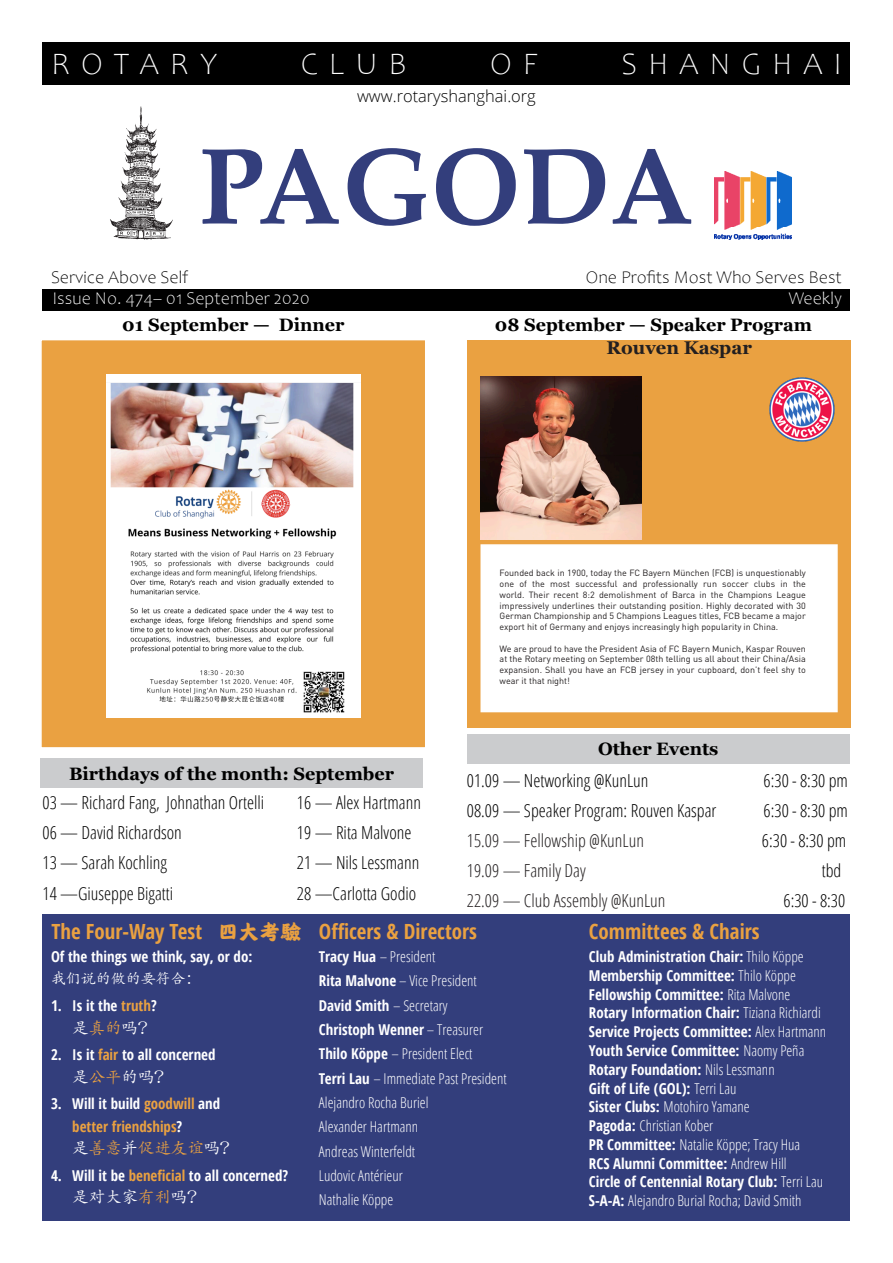
<style>
.page{position:relative;width:893px;height:1263px;background:#fff}
.page>*{position:absolute;margin:0;border:0;box-sizing:border-box;transform-origin:0 0}
.t1{font:700 107.55px "Palatino Linotype";color:#333e7c}
.t2{font:300 31.35px "Candara";letter-spacing:.35em;color:#fff}
.t3{font:700 20.85px "Open Sans Condensed";color:#eaa141}
.Georgia_black_12{font:700 18.45px "Georgia";color:#231f20}
.event_indented_tabbe{font:300 18px "Open Sans Condensed";color:#000}
.Georgia_black_12-2{font:700 18px "Georgia";color:#000}
.event_indented_tabbe-2{font:300 18px "Open Sans Condensed";color:#231f20}
.t4{font:300 18px "Candara";color:#000}
.t5{font:300 18px "Candara";color:#fff}
.t6{font:300 16.5px "Open Sans";color:#000}
.t7{font:16.5px "Adobe Kaiti Std";color:#fff}
.t8{font:16.5px "Adobe Kaiti Std";color:#eaa141}
.t9{font:700 15px/18.8px "Open Sans Condensed";color:#fff}
.t10{font:300 15px/24.3px "Open Sans Condensed";color:#fff}
.t11{font:700 15px/22.4px "Open Sans Condensed";color:#eaa141}
.t12{font:15px "Adobe Kaiti Std";color:#fff}
.open_condensed_black{font:9px/10.8px "DIN";color:#231f20;text-align:justify}
.s1{color:#eaa141}
.s2{font-family:"HY Tang Mei Ren F";font-weight:400}
.s3{font-weight:700}
.s4{font-weight:300}
.s5{color:#fff}
</style>
<div class="page">
<div style="left:43px;top:43px;width:807px;height:42px;background:#000"></div>
<div style="left:43px;top:289px;width:807px;height:21px;background:#000"></div>
<svg style="left:110px;top:106px;width:63px;height:133px"></svg>
<img style="left:715px;top:172px;width:77px;height:67px">
<div style="left:43px;top:914px;width:807px;height:306px;background:#333e7c"></div>
<div style="left:467px;top:340px;width:383px;height:388px;background:#eaa141"></div>
<div style="left:40px;top:758px;width:383px;height:30px;background:#cbccce"></div>
<div style="left:40px;top:339px;width:386px;height:410px;background:#eaa141;border:2px solid #fff"></div>
<img style="left:769px;top:377px;width:66px;height:65px">
<div style="left:480px;top:544px;width:358px;height:168px;background:#fff;border:2px solid #fff"></div>
<img style="left:480px;top:376px;width:161px;height:163px">
<div style="left:467px;top:734px;width:383px;height:29px;background:#cbccce"></div>
<img style="left:106px;top:375px;width:254px;height:342px">
<h2 class="t2" style="left:51px;top:46px;width:168px">ROTARY</h2>
<h2 class="t2" style="left:301px;top:46px;width:107px">CLUB</h2>
<h2 class="t2" style="left:490px;top:46px;width:49px">O F</h2>
<h2 class="t2" style="left:621px;top:46px;width:222px">SHANGHAI</h2>
<h3 class="t6" style="left:357px;top:85px;width:180px">www.rotaryshanghai.org</h3>
<h1 class="t1" style="left:199px;top:111px;width:496px">PAGODA</h1>
<h3 class="t4" style="left:51px;top:268px;width:139px">Service Above Self</h3>
<h3 class="t4" style="left:586px;top:268px;width:257px">One Profits Most Who Serves Best</h3>
<p class="t5" style="left:789px;top:289px;width:55px">Weekly</p>
<p class="t5" style="left:52px;top:289px;width:259px">Issue No. 474– 01 September 2020</p>
<p class="Georgia_black_12-2" style="left:122px;top:311px;width:224px">01 September — Dinner</p>
<p class="Georgia_black_12-2" style="left:495px;top:311px;width:319px">08 September — Speaker Program</p>
<p class="Georgia_black_12" style="left:565px;top:334px;width:188px"><span class="s1">RoR</span>Rouven Kaspar</p>
<p class="open_condensed_black" style="left:500px;top:568px;width:308px">Founded back in 1900, today the FC Bayern München (FCB) is unquestionably one of the most successful and professionally run soccer clubs in the world. Their recent 8:2 demolishment of Barca in the Champions League impressively underlines their outstanding position. Highly decorated with 30<br>German Championship and 5 Champions Leagues titles, FCB became a major export hit of Germany and enjoys increasingly high popularity in China.</p>
<p class="open_condensed_black" style="left:500px;top:643px;width:308px">We are proud to have the President Asia of FC Bayern Munich, Kaspar Rouven at the Rotary meeting on September 08th telling us all about their China/Asia expansion. Shall you have an FCB jersey in your cupboard, don’t feel shy to wear it that night!</p>
<p class="Georgia_black_12-2" style="left:69px;top:760px;width:326px">Birthdays of the month: September</p>
<p class="event_indented_tabbe" style="left:43px;top:791px;width:223px">03 — Richard Fang, Johnathan Ortelli</p>
<p class="event_indented_tabbe" style="left:43px;top:821px;width:141px">06 — David Richardson</p>
<p class="event_indented_tabbe" style="left:43px;top:851px;width:126px">13 — Sarah Kochling</p>
<p class="event_indented_tabbe" style="left:43px;top:881px;width:132px">14 —Giuseppe Bigatti</p>
<p class="event_indented_tabbe" style="left:297px;top:791px;width:126px">16 — Alex Hartmann</p>
<p class="event_indented_tabbe" style="left:297px;top:821px;width:116px">19 — Rita Malvone</p>
<p class="event_indented_tabbe" style="left:297px;top:851px;width:124px">21 — Nils Lessmann</p>
<p class="event_indented_tabbe" style="left:297px;top:881px;width:121px">28 —Carlotta Godio</p>
<p class="Georgia_black_12-2" style="left:598px;top:736px;width:122px">Other Events</p>
<p class="event_indented_tabbe" style="left:467px;top:768px;width:183px">01.09 — Networking @KunLun</p>
<p class="event_indented_tabbe" style="left:764px;top:768px;width:86px">6:30 - 8:30 pm</p>
<p class="event_indented_tabbe" style="left:467px;top:798px;width:251px">08.09 — Speaker Program: Rouven Kaspar</p>
<p class="event_indented_tabbe" style="left:764px;top:798px;width:86px">6:30 - 8:30 pm</p>
<p class="event_indented_tabbe-2" style="left:467px;top:828px;width:179px">15.09 — Fellowship @KunLun</p>
<p class="event_indented_tabbe" style="left:762px;top:828px;width:86px">6:30 - 8:30 pm</p>
<p class="event_indented_tabbe-2" style="left:467px;top:858px;width:120px">19.09 — Family Day</p>
<p class="event_indented_tabbe" style="left:822px;top:858px;width:21px">tbd</p>
<p class="event_indented_tabbe-2" style="left:467px;top:888px;width:200px">22.09 — Club Assembly @KunLun</p>
<p class="event_indented_tabbe" style="left:783px;top:888px;width:63px">6:30 - 8:30</p>
<h3 class="t3" style="left:52px;top:917px;width:427px">The Four-Way Test <span class="s2">四大考验</span> Officers &amp; Directors</h3>
<h3 class="t3" style="left:589px;top:917px;width:172px">Committees &amp; Chairs</h3>
<p class="t10" style="left:319px;top:944px;width:189px"><span class="s3">Tracy Hua</span> – President<br><span class="s3">Rita Malvone</span> – Vice President<br><span class="s3">David Smith</span> – Secretary<br><span class="s3">Christoph Wenner</span> – Treasurer<br><span class="s3">Thilo Köppe</span> – President Elect<br><span class="s3">Terri Lau</span> – Immediate Past President<br>Alejandro Rocha Buriel<br>Alexander Hartmann<br>Andreas Winterfeldt<br>Ludovic Antérieur<br>Nathalie Köppe</p>
<p class="t9" style="left:589px;top:947px;width:239px">Club Administration Chair: <span class="s4">Thilo Köppe </span>Membership Committee: <span class="s4">Thilo Köppe </span>Fellowship Committee: <span class="s4">Rita Malvone </span>Rotary Information Chair: <span class="s4">Tiziana Richiardi </span>Service Projects Committee: <span class="s4">Alex Hartmann </span>Youth Service Committee: <span class="s4">Naomy Peña </span>Rotary Foundation: <span class="s4">Nils Lessmann<br></span>Gift of Life (GOL): <span class="s4">Terri Lau<br></span>Sister Clubs: <span class="s4">Motohiro Yamane<br></span>Pagoda: <span class="s4">Christian Kober<br></span>PR Committee: <span class="s4">Natalie Köppe; Tracy Hua<br></span>RCS Alumni Committee: <span class="s4">Andrew Hill<br></span>Circle of Centennial Rotary Club: <span class="s4">Terri Lau </span>S-A-A: <span class="s4">Alejandro Burial Rocha; David Smith</span></p>
<h3 class="t9" style="left:51px;top:947px;width:203px">Of the things we think, say, or do:</h3>
<h3 class="t12" style="left:51px;top:970px;width:151px">我们说的做的要符合：</h3>
<h3 class="t9" style="left:51px;top:996px;width:107px">1. Is it the <span class="s1">truth</span>?</h3>
<h3 class="t7" style="left:72px;top:1017px;width:84px">是<span class="s1">真的</span>吗？</h3>
<h3 class="t9" style="left:51px;top:1045px;width:166px">2. Is it <span class="s1">fair</span> to all concerned</h3>
<h3 class="t7" style="left:72px;top:1066px;width:100px">是<span class="s1">公平</span>的吗？</h3>
<h3 class="t11" style="left:72px;top:1092px;width:149px;text-indent:-21px"><span class="s5">3. Will it build</span> goodwill <span class="s5">and </span>better friendships<span class="s5">?</span></h3>
<h3 class="t8" style="left:72px;top:1138px;width:166px"><span class="s5">是</span>善意<span class="s5">并</span>促进友谊<span class="s5">吗？</span></h3>
<h3 class="t9" style="left:51px;top:1166px;width:239px">4. Will it be <span class="s1">beneficial</span> to all concerned?</h3>
<h3 class="t7" style="left:72px;top:1187px;width:133px">是对大家<span class="s1">有利</span>吗？</h3>
</div>
